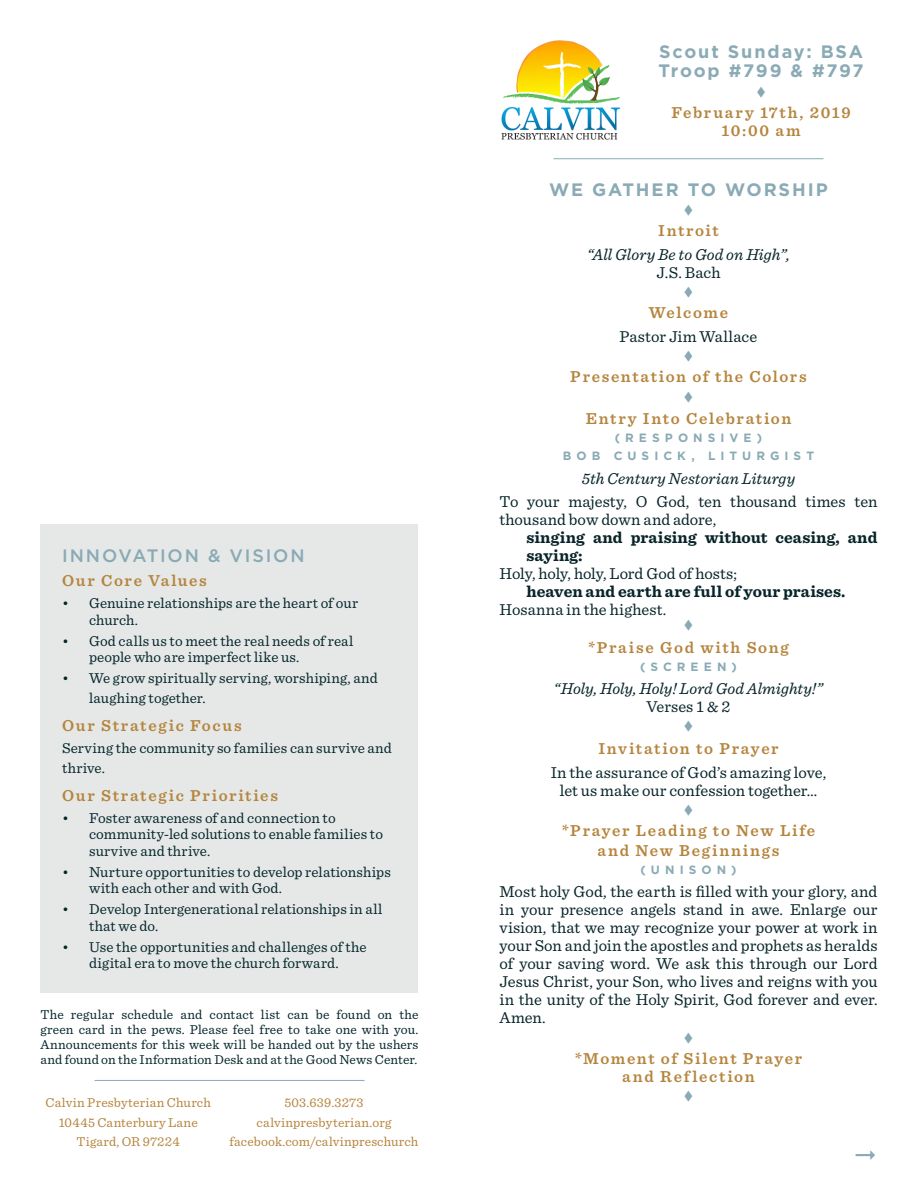
<style>
.page{position:relative;width:918px;height:1188px;background:#fff}
.page>*{position:absolute;margin:0;border:0;box-sizing:border-box;transform-origin:0 0}
.t1{font:700 18px/19.5px "Gotham";letter-spacing:.1em;color:#8aabb5}
.t2{font:500 18px "Gotham";letter-spacing:.1em;color:#89aab5}
.t3{font:16.5px/18px "Sentinel";color:#072429}
.t4{font:600 16.5px/18px "Sentinel";letter-spacing:.1em;color:#b5853d;text-align:center}
.t5{font:italic 16.5px "Sentinel";color:#072429}
.t6{font:700 16.5px/18px "Sentinel";letter-spacing:.005em;color:#072429}
.t7{font:600 16.5px "Sentinel";letter-spacing:.105em;color:#b5843d}
.t8{font:15px/16.5px "Sentinel";letter-spacing:.005em;color:#05262b}
.t9{font:13.5px/15px "Sentinel";letter-spacing:.01em;color:#05262b;text-align:justify}
.t10{font:13.5px "Sentinel";letter-spacing:.01em;color:#b5843d}
.t11{font:700 12px "Gotham";letter-spacing:.42em;color:#89aab5}
</style>
<div class="page">
<div style="left:40px;top:524px;width:378px;height:468px;background:#e5e8e7"></div>
<img style="left:501px;top:40px;width:120px;height:100px">
<hr style="left:554px;top:158px;width:270px;height:1px;background:#89aab5">
<hr style="left:94px;top:1080px;width:270px;height:1px;background:#89aab5">
<p class="t2" style="left:62px;top:544px;width:244px">INNOVATION &amp; VISION</p>
<p class="t4" style="left:62px;top:571px;width:146px">Our Core Values</p>
<p class="t8" style="left:89px;top:594px;width:271px;text-indent:-27px">• Genuine relationships are the heart of our church.</p>
<p class="t8" style="left:89px;top:631px;width:266px;text-indent:-27px">• God calls us to meet the real needs of real people who are imperfect like us.</p>
<p class="t8" style="left:89px;top:667px;width:290px;line-height:19.5px;text-indent:-27px">• We grow spiritually serving, worshiping, and laughing together.</p>
<p class="t4" style="left:62px;top:716px;width:181px">Our Strategic Focus</p>
<p class="t8" style="left:62px;top:737px;width:331px;line-height:19.5px">Serving the community so families can survive and thrive.</p>
<p class="t4" style="left:62px;top:786px;width:217px">Our Strategic Priorities</p>
<p class="t8" style="left:89px;top:809px;width:296px;text-indent:-27px">• Foster awareness of and connection to community-led solutions to enable families to survive and thrive.</p>
<p class="t8" style="left:89px;top:863px;width:303px;text-indent:-27px">• Nurture opportunities to develop relationships with each other and with God.</p>
<p class="t8" style="left:89px;top:900px;width:295px;text-indent:-27px">• Develop Intergenerational relationships in all that we do.</p>
<p class="t8" style="left:62px;top:938px;width:306px;text-align:center">• Use the opportunities and challenges of the digital era to move the church forward.</p>
<p class="t9" style="left:40px;top:1006px;width:379px">The regular schedule and contact list can be found on the green card in the pews. Please feel free to take one with you.<br>Announcements for this week will be handed out by the ushers and found on the Information Desk and at the Good News Center.</p>
<p class="t10" style="left:46px;top:1093px;width:167px">Calvin Presbyterian Church</p>
<p class="t10" style="left:59px;top:1112px;width:141px">10445 Canterbury Lane</p>
<p class="t10" style="left:77px;top:1132px;width:105px">Tigard, OR 97224</p>
<p class="t10" style="left:285px;top:1093px;width:80px">503.639.3273</p>
<p class="t10" style="left:257px;top:1112px;width:136px">calvinpresbyterian.org</p>
<p class="t10" style="left:230px;top:1132px;width:191px">facebook.com/calvinpreschurch</p>
<p class="t1" style="left:659px;top:41px;width:207px">Scout Sunday: BSA<br>Troop #799 &amp; #797</p>
<p class="t4" style="left:671px;top:102px;width:181px">February 17th, 2019</p>
<p class="t4" style="left:722px;top:120px;width:81px">10:00 am</p>
<p class="t1" style="left:549px;top:180px;width:280px">WE GATHER TO WORSHIP</p>
<p class="t4" style="left:658px;top:221px;width:62px">Introit</p>
<p class="t5" style="left:587px;top:242px;width:204px">“All Glory Be to God on High”,</p>
<p class="t3" style="left:656px;top:262px;width:66px">J.S. Bach</p>
<p class="t4" style="left:649px;top:303px;width:81px">Welcome</p>
<p class="t3" style="left:620px;top:326px;width:139px">Pastor Jim Wallace</p>
<p class="t4" style="left:570px;top:367px;width:238px">Presentation of the Colors</p>
<p class="t4" style="left:586px;top:409px;width:207px">Entry Into Celebration</p>
<p class="t11" style="left:615px;top:430px;width:149px">(RESPONSIVE)</p>
<p class="t11" style="left:563px;top:448px;width:253px">BOB CUSICK, LITURGIST</p>
<p class="t5" style="left:582px;top:466px;width:215px">5th Century Nestorian Liturgy</p>
<p class="t3" style="left:500px;top:491px;width:380px">To your majesty, O God, ten thousand times ten thousand bow down and adore,</p>
<p class="t6" style="left:526px;top:528px;width:352px">singing and praising without ceasing, and saying:</p>
<p class="t3" style="left:500px;top:563px;width:239px">Holy, holy, holy, Lord God of hosts;</p>
<p class="t6" style="left:526px;top:582px;width:321px">heaven and earth are full of your praises.</p>
<p class="t3" style="left:500px;top:599px;width:168px">Hosanna in the highest.</p>
<p class="t4" style="left:588px;top:637px;width:202px">*Praise God with Song</p>
<p class="t11" style="left:640px;top:658px;width:98px">(SCREEN)</p>
<p class="t5" style="left:554px;top:676px;width:271px">“Holy, Holy, Holy! Lord God Almighty!”</p>
<p class="t3" style="left:647px;top:696px;width:85px">Verses 1 &amp; 2</p>
<p class="t7" style="left:598px;top:736px;width:182px">Invitation to Prayer</p>
<p class="t3" style="left:551px;top:762px;width:277px">In the assurance of God’s amazing love,</p>
<p class="t3" style="left:560px;top:780px;width:259px">let us make our confession together…</p>
<p class="t7" style="left:562px;top:818px;width:255px">*Prayer Leading to New Life</p>
<p class="t7" style="left:597px;top:837px;width:184px">and New Beginnings</p>
<p class="t11" style="left:641px;top:861px;width:97px">(UNISON)</p>
<p class="t3" style="left:500px;top:881px;width:380px;text-align:justify">Most holy God, the earth is filled with your glory, and in your presence angels stand in awe. Enlarge our vision, that we may recognize your power at work in your Son and join the apostles and prophets as heralds of your saving word. We ask this through our Lord Jesus Christ, your Son, who lives and reigns with you in the unity of the Holy Spirit, God forever and ever.<br>Amen.</p>
<p class="t4" style="left:575px;top:1048px;width:229px">*Moment of Silent Prayer and Reflection</p>
</div>
